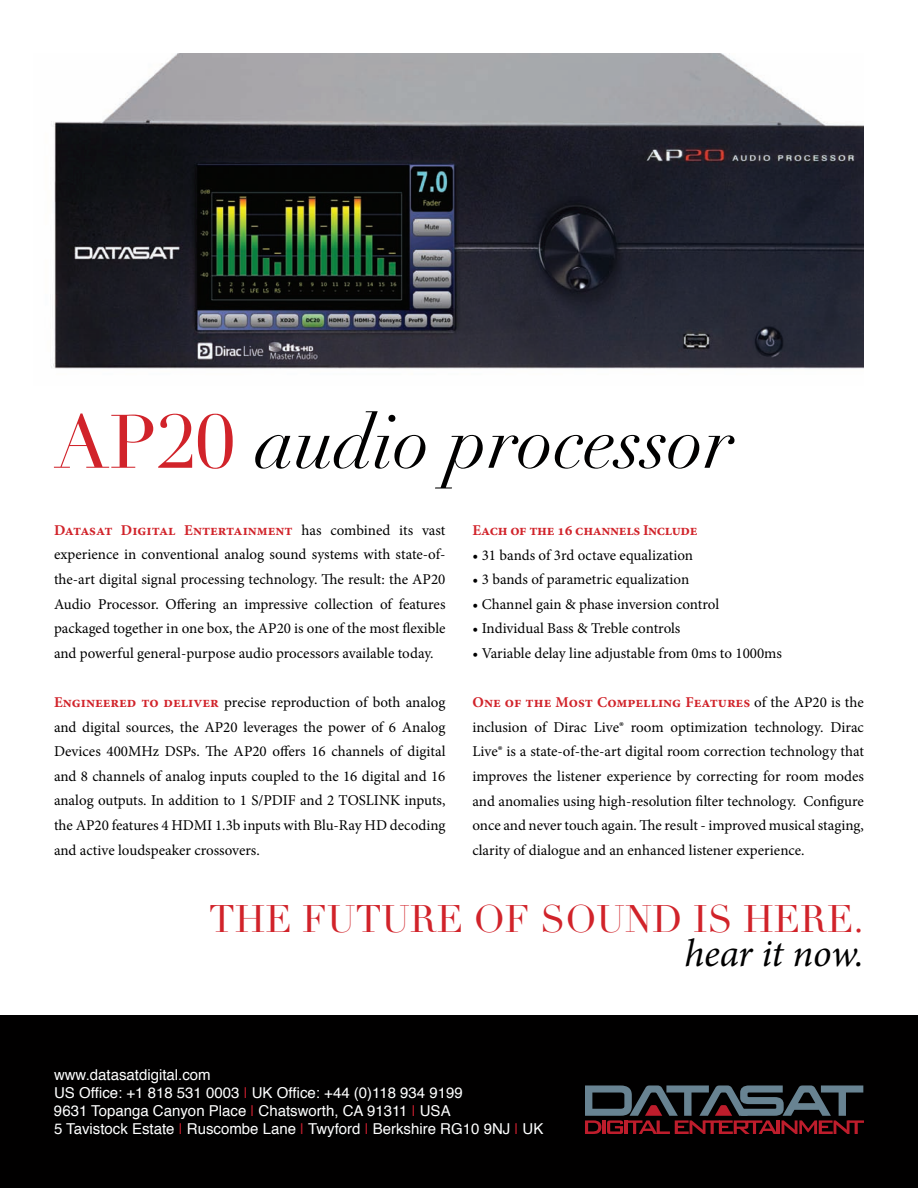
<style>
.page{position:relative;width:918px;height:1188px;background:#fff}
.page>*{position:absolute;margin:0;border:0;box-sizing:border-box;transform-origin:0 0}
.t1{font:italic 74.4px "Didot";color:#010000}
.t2{font:italic 39.15px "Minion Pro";letter-spacing:-.01em;color:#010000}
.t3{font:37.5px "Didot";color:#d1232a}
.t4{font:15px/24.6px "Minion Pro";color:#010000;text-align:justify}
.t5{font:15px/18px "Helvetica";color:#fff}
.t6{font:700 15px "Minion Pro";letter-spacing:-.02em;color:#d1232a}
.s1{font-style:normal;color:#d1232a}
.s2{font-weight:700;color:#d1232a}
.s3{color:#be1d2c}
</style>
<div class="page">
<div style="left:0;top:1015px;width:918px;height:173px;background:#010000"></div>
<img style="left:51px;top:54px;width:813px;height:315px">
<svg style="left:585px;top:1085px;width:279px;height:49px"></svg>
<h1 class="t1" style="left:54px;top:396px;width:682px"><span class="s1">AP20</span> audio processor</h1>
<p class="t4" style="left:54px;top:518px;width:393px"><span class="s2">Datasat Digital Entertainment</span> has combined its vast experience in conventional analog sound systems with state-of&shy;the-art digital signal processing technology. The result: the AP20<br>Audio Processor. Offering an impressive collection of features packaged together in one box, the AP20 is one of the most flexible and powerful general-purpose audio processors available today.</p>
<p class="t4" style="left:54px;top:690px;width:393px"><span class="s2">Engineered to deliver</span> precise reproduction of both analog and digital sources, the AP20 leverages the power of 6 Analog Devices 400MHz DSPs. The AP20 offers 16 channels of digital and 8 channels of analog inputs coupled to the 16 digital and 16 analog outputs. In addition to 1 S/PDIF and 2 TOSLINK inputs, the AP20 features 4 HDMI 1.3b inputs with Blu-Ray HD decoding and active loudspeaker crossovers.</p>
<p class="t6" style="left:472px;top:520px;width:226px">Each of the 16 channels Include</p>
<p class="t4" style="left:472px;top:543px;width:222px">• 31 bands of 3rd octave equalization</p>
<p class="t4" style="left:472px;top:567px;width:218px">• 3 bands of parametric equalization</p>
<p class="t4" style="left:472px;top:592px;width:248px">• Channel gain &amp; phase inversion control</p>
<p class="t4" style="left:472px;top:616px;width:209px">• Individual Bass &amp; Treble controls</p>
<p class="t4" style="left:472px;top:641px;width:311px">• Variable delay line adjustable from 0ms to 1000ms</p>
<p class="t4" style="left:472px;top:690px;width:393px"><span class="s2">One of the Most Compelling Features</span> of the AP20 is the inclusion of Dirac Live® room optimization technology. Dirac Live® is a state-of-the-art digital room correction technology that improves the listener experience by correcting for room modes and anomalies using high-resolution filter technology. Configure once and never touch again. The result - improved musical staging, clarity of dialogue and an enhanced listener experience.</p>
<h3 class="t3" style="left:209px;top:897px;width:656px">THE FUTURE OF SOUND IS HERE.</h3>
<h2 class="t2" style="left:685px;top:927px;width:181px">hear it now.</h2>
<p class="t5" style="left:54px;top:1066px;width:491px">www.datasatdigital.com<br>US Office: +1 818 531 0003 <span class="s3">|</span> UK Office: +44 (0)118 934 9199<br>9631 Topanga Canyon Place <span class="s3">|</span> Chatsworth, CA 91311 <span class="s3">|</span> USA<br>5 Tavistock Estate <span class="s3">|</span> Ruscombe Lane <span class="s3">|</span> Twyford <span class="s3">|</span> Berkshire RG10 9NJ <span class="s3">|</span> UK</p>
</div>
